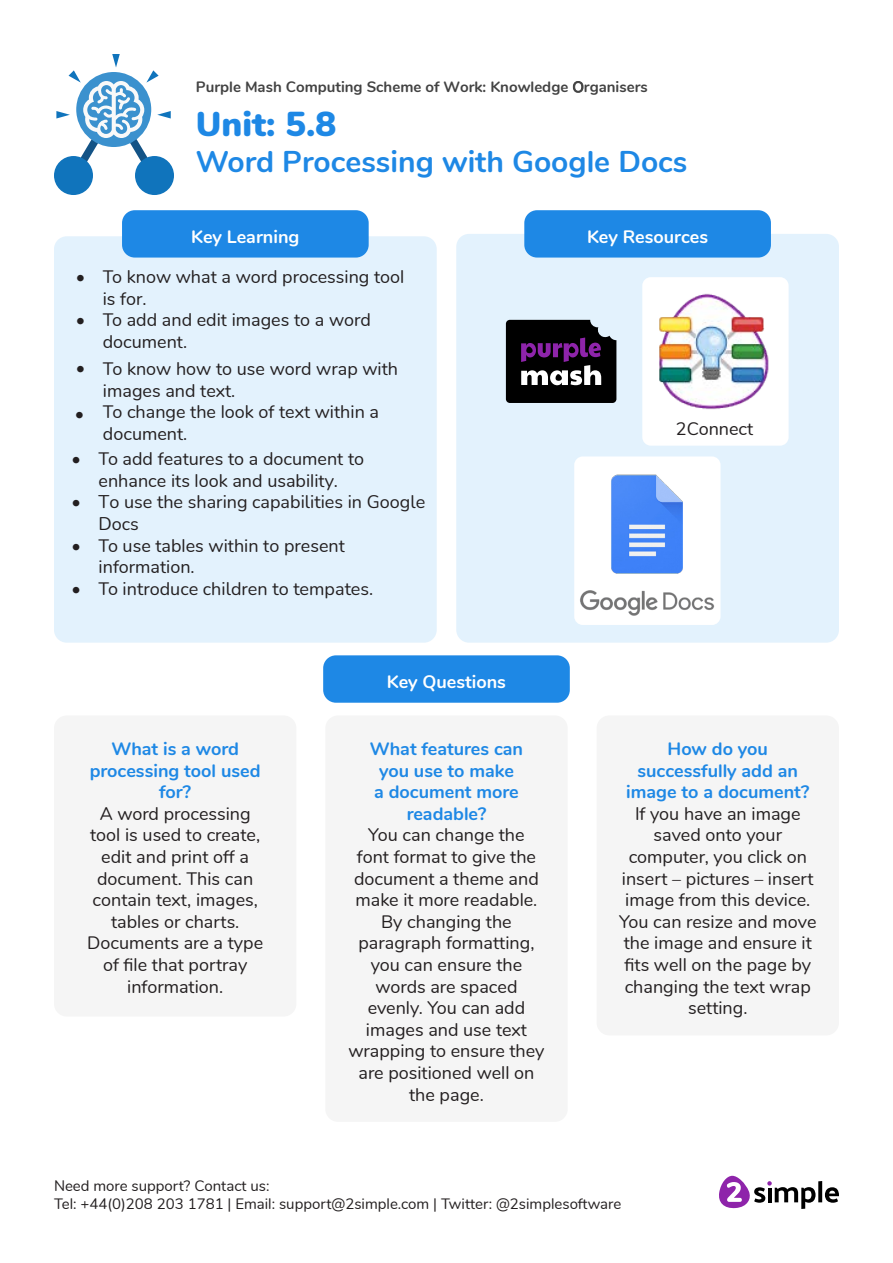
<style>
.page{position:relative;width:893px;height:1263px;background:#fff}
.page>*{position:absolute;margin:0;border:0;box-sizing:border-box;transform-origin:0 0}
.t1{font:900 34.5px "Nunito";color:#1e88e5}
.t2{font:700 30px "Nunito";color:#1e88e5}
.t3{font:18px/21.6px "Nunito";color:#231f20}
.t4{font:700 18px/21.6px "Nunito";color:#1e88e5;text-align:center}
.t5{font:700 18px "Nunito";color:#fff}
.t6{font:15px/18px "Nunito";color:#231f20}
.t7{font:700 15px "Nunito";color:#424242}
.s1{font-weight:400}
</style>
<div class="page">
<svg style="left:818px;top:1181px;width:4px;height:21px"></svg>
<svg style="left:825px;top:1187px;width:14px;height:16px"></svg>
<svg style="left:719px;top:1176px;width:96px;height:33px"></svg>
<div style="left:54px;top:236px;width:383px;height:407px;background:#e3f2fd;border-radius:13px"></div>
<div style="left:122px;top:210px;width:247px;height:48px;background:#1e88e5;border-radius:13px"></div>
<div style="left:54px;top:156px;width:39px;height:39px;background:#1074bc;border-radius:50%"></div>
<div style="left:135px;top:156px;width:39px;height:39px;background:#1074bc;border-radius:50%"></div>
<svg style="left:56px;top:54px;width:115px;height:133px"></svg>
<div style="left:456px;top:234px;width:383px;height:409px;background:#e3f2fd;border-radius:13px"></div>
<div style="left:524px;top:210px;width:247px;height:48px;background:#1e88e5;border-radius:13px"></div>
<svg style="left:506px;top:320px;width:110px;height:83px;background:#2c232f"></svg>
<div style="left:642px;top:277px;width:147px;height:169px;background:#fff;border-radius:9px"></div>
<img style="left:659px;top:293px;width:110px;height:117px">
<div style="left:323px;top:655px;width:247px;height:48px;background:#1e88e5;border-radius:13px"></div>
<div style="left:54px;top:715px;width:242px;height:301px;background:#f5f5f5;border-radius:13px"></div>
<div style="left:325px;top:715px;width:243px;height:407px;background:#f5f5f5;border-radius:13px"></div>
<div style="left:597px;top:715px;width:242px;height:320px;background:#f5f5f5;border-radius:13px"></div>
<div style="left:574px;top:456px;width:146px;height:169px;background:#fff;border-radius:9px"></div>
<img style="left:580px;top:474px;width:137px;height:150px">
<p class="t7" style="left:196px;top:76px;width:453px">Purple Mash Computing Scheme of Work: Knowledge <span class="s1">O</span>rganisers</p>
<p class="t1" style="left:196px;top:98px;width:142px">Unit: 5.8</p>
<p class="t2" style="left:196px;top:139px;width:493px">Word Processing with Google Docs</p>
<p class="t5" style="left:191px;top:223px;width:110px">Key Learning</p>
<p class="t5" style="left:587px;top:223px;width:122px">Key Resources</p>
<p class="t3" style="left:103px;top:265px;width:303px;text-indent:-27px">• To know what a word processing tool is for.</p>
<p class="t3" style="left:103px;top:308px;width:270px;text-indent:-27px">• To add and edit images to a word document.</p>
<p class="t3" style="left:76px;top:356px;width:11px">•</p>
<p class="t3" style="left:75px;top:402px;width:11px">•</p>
<p class="t3" style="left:103px;top:357px;width:297px">To know how to use word wrap with images and text.<br>To change the look of text within a document.</p>
<p class="t3" style="left:72px;top:447px;width:294px;text-align:center">• To add features to a document to enhance its look and usability.</p>
<p class="t3" style="left:99px;top:490px;width:328px;text-indent:-27px">• To use the sharing capabilities in Google<br>Docs</p>
<p class="t3" style="left:99px;top:533px;width:248px;text-indent:-27px">• To use tables within to present information.</p>
<p class="t3" style="left:72px;top:577px;width:303px">• To introduce children to tempates.</p>
<p class="t4" style="left:90px;top:737px;width:172px">What is a word processing tool used for?</p>
<p class="t3" style="left:87px;top:802px;width:177px;text-align:center">A word processing tool is used to create, edit and print off a document. This can contain text, images, tables or charts.<br>Documents are a type of file that portray information.</p>
<p class="t5" style="left:387px;top:668px;width:121px">Key Questions</p>
<p class="t4" style="left:370px;top:737px;width:155px">What features can you use to make<br>a document more readable?</p>
<p class="t3" style="left:348px;top:823px;width:198px;text-align:center">You can change the<br>font format to give the document a theme and make it more readable.<br>By changing the paragraph formatting, you can ensure the words are spaced evenly. You can add images and use text wrapping to ensure they are positioned well on the page.</p>
<p class="t3" style="left:676px;top:417px;width:79px">2Connect</p>
<p class="t4" style="left:626px;top:737px;width:185px">How do you successfully add an image to a document?</p>
<p class="t3" style="left:619px;top:802px;width:199px;text-align:center">If you have an image saved onto your computer, you click on insert – pictures – insert image from this device.<br>You can resize and move the image and ensure it fits well on the page by changing the text wrap setting.</p>
<p class="t6" style="left:54px;top:1176px;width:569px">Need more support? Contact us:<br>Tel: +44(0)208 203 1781 | Email: support@2simple.com | Twitter: @2simplesoftware</p>
</div>
